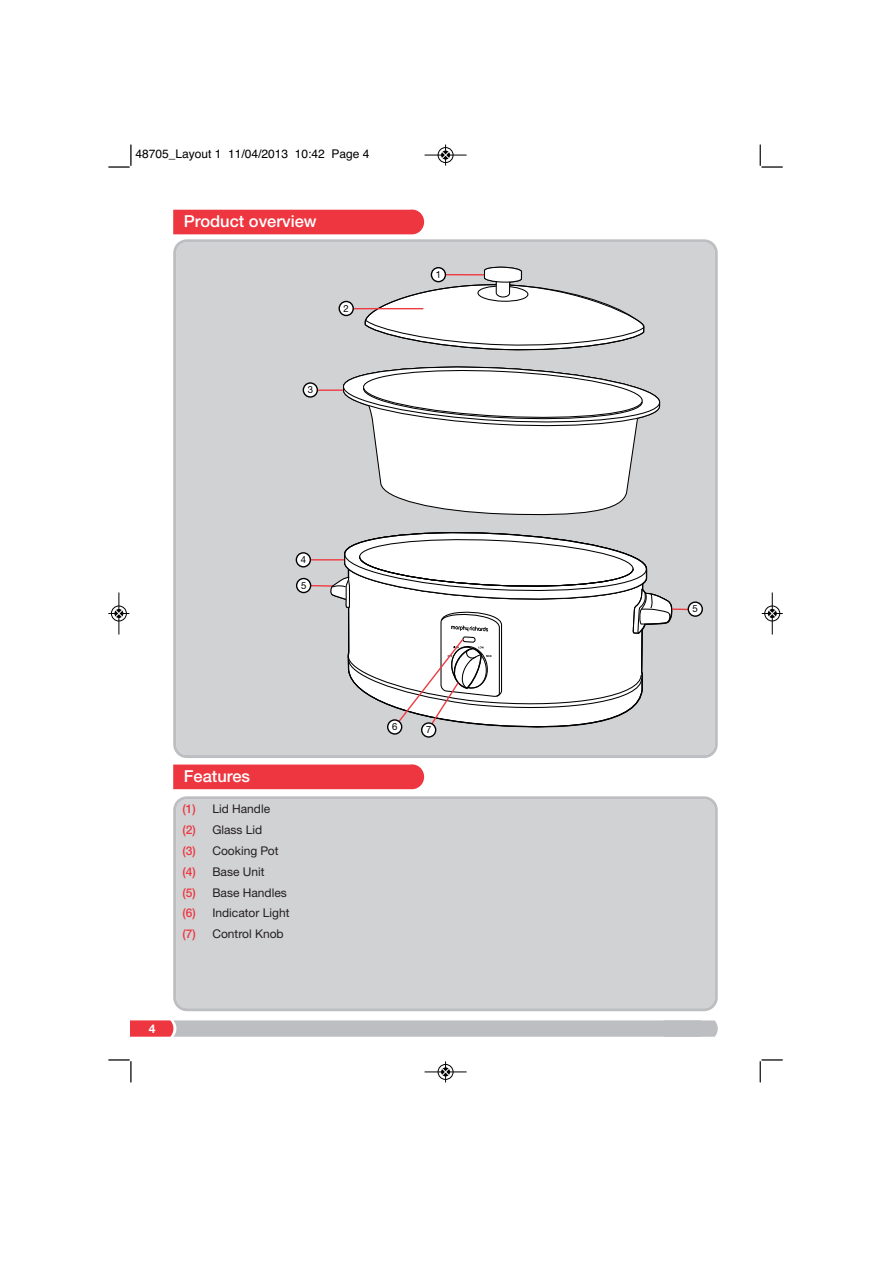
<style>
.page{position:relative;width:893px;height:1263px;background:#fff}
.page>*{position:absolute;margin:0;border:0;box-sizing:border-box;transform-origin:0 0}
.t1{font:500 16.5px "Helvetica Neue";color:#fff}
.t2{font:12px/20.9px "Helvetica Neue CE";color:#231f20}
.t3{font:12px "Helvetica";color:#000}
.t4{font:700 12px "Helvetica Neue CE";color:#fff}
.s1{font-family:"Helvetica Neue";font-weight:500;color:#ee3640}
</style>
<div class="page">
<svg style="left:131px;top:1020px;width:587px;height:17px"></svg>
<div style="left:173px;top:796px;width:545px;height:215px;background:#d1d2d4"></div>
<div style="left:173px;top:239px;width:545px;height:519px;background:#d1d2d4"></div>
<div style="left:173px;top:764px;width:251px;height:25px;background:#ee3640"></div>
<hr style="left:308px;top:390px;width:77px;height:1px;background:#ee3a41">
<svg style="left:303px;top:383px;width:14px;height:14px"></svg>
<div style="left:303px;top:382px;width:15px;height:16px;border:1px solid #000;border-radius:50%"></div>
<svg style="left:296px;top:553px;width:14px;height:14px"></svg>
<div style="left:296px;top:552px;width:15px;height:16px;border:1px solid #000;border-radius:50%"></div>
<svg style="left:297px;top:578px;width:14px;height:15px"></svg>
<div style="left:296px;top:578px;width:15px;height:15px;border:1px solid #000;border-radius:50%"></div>
<svg style="left:342px;top:363px;width:318px;height:155px"></svg>
<svg style="left:342px;top:364px;width:319px;height:65px"></svg>
<hr style="left:346px;top:308px;width:77px;height:1px;background:#ee3a41">
<svg style="left:339px;top:301px;width:14px;height:15px"></svg>
<div style="left:338px;top:301px;width:16px;height:15px;border:1px solid #000;border-radius:50%"></div>
<div style="left:387px;top:719px;width:15px;height:16px;border:1px solid #000;border-radius:50%"></div>
<svg style="left:422px;top:723px;width:14px;height:14px"></svg>
<div style="left:421px;top:722px;width:15px;height:16px;border:1px solid #000;border-radius:50%"></div>
<div style="left:173px;top:210px;width:251px;height:24px;background:#ee3640"></div>
<svg style="left:109px;top:145px;width:23px;height:23px"></svg>
<svg style="left:760px;top:145px;width:22px;height:23px"></svg>
<svg style="left:109px;top:1059px;width:23px;height:23px"></svg>
<svg style="left:760px;top:1059px;width:22px;height:23px"></svg>
<hr style="left:424px;top:155px;width:42px;height:1px;background:#000">
<div style="left:438px;top:147px;width:15px;height:16px;border:1px solid #000;border-radius:50%"></div>
<svg style="left:442px;top:145px;width:7px;height:21px"></svg>
<hr style="left:424px;top:1072px;width:42px;height:1px;background:#000">
<div style="left:438px;top:1064px;width:15px;height:16px;border:1px solid #000;border-radius:50%"></div>
<svg style="left:442px;top:1061px;width:7px;height:21px"></svg>
<hr style="left:119px;top:592px;width:1px;height:42px;background:#000">
<div style="left:111px;top:606px;width:16px;height:15px;border:1px solid #000;border-radius:50%"></div>
<svg style="left:108px;top:610px;width:21px;height:7px"></svg>
<hr style="left:772px;top:592px;width:1px;height:42px;background:#000">
<div style="left:764px;top:606px;width:16px;height:15px;border:1px solid #000;border-radius:50%"></div>
<svg style="left:762px;top:610px;width:21px;height:7px"></svg>
<svg style="left:364px;top:266px;width:281px;height:87px"></svg>
<svg style="left:308px;top:386px;width:5px;height:7px"></svg>
<svg style="left:344px;top:305px;width:4px;height:7px"></svg>
<svg style="left:301px;top:530px;width:403px;height:203px"></svg>
<p class="t3" style="left:135px;top:149px;width:236px">48705_Layout 1 11/04/2013 10:42 Page 4</p>
<h1 class="t1" style="left:184px;top:216px;width:134px">Product overview</h1>
<h1 class="t1" style="left:184px;top:771px;width:68px">Features</h1>
<p class="t2" style="left:183px;top:800px;width:108px"><span class="s1">(1)</span> Lid Handle<br><span class="s1">(2)</span> Glass Lid<br><span class="s1">(3)</span> Cooking Pot <span class="s1">(4)</span> Base Unit<br><span class="s1">(5)</span> Base Handles <span class="s1">(6)</span> Indicator Light <span class="s1">(7)</span> Control Knob</p>
<p class="t4" style="left:149px;top:1024px;width:8px">4</p>
</div>
